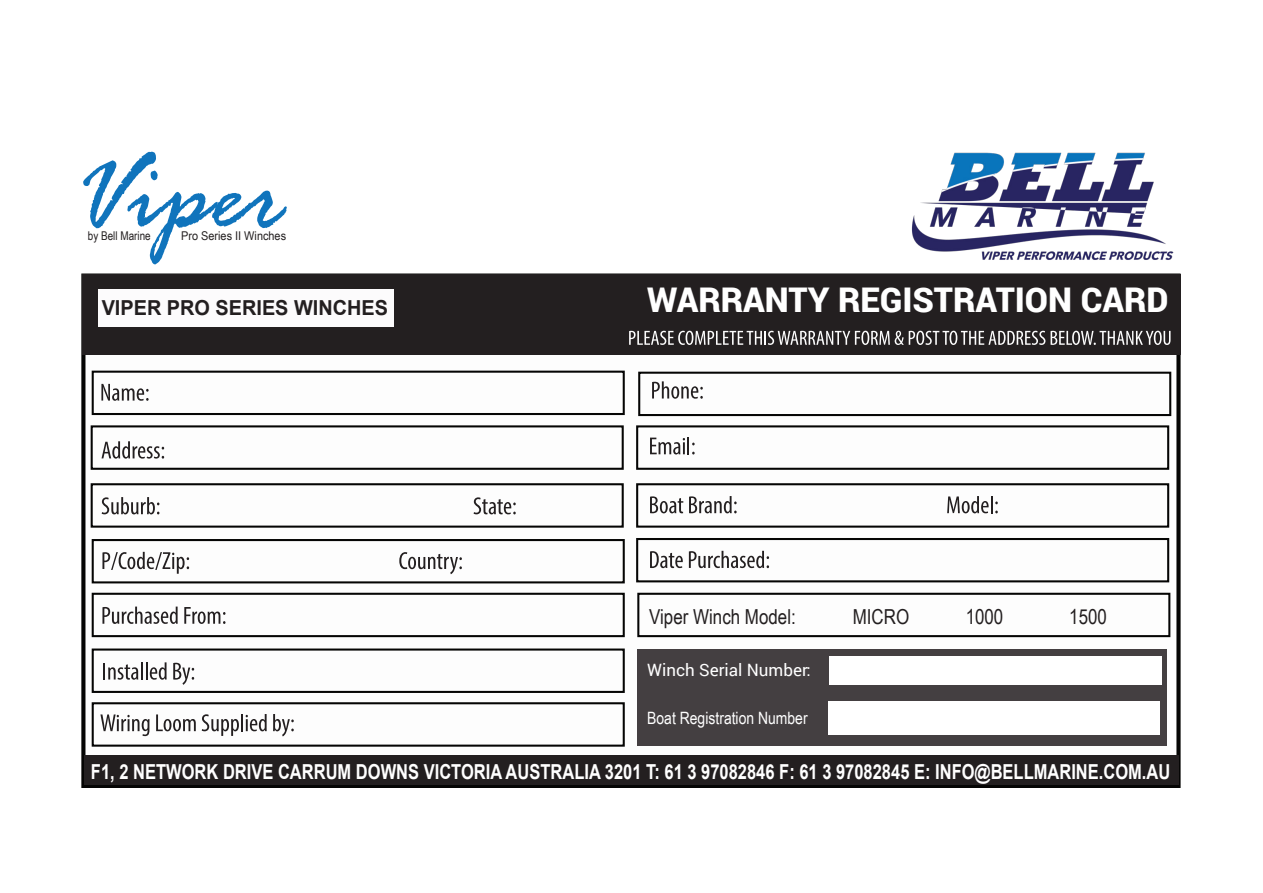
<style>
.page{position:relative;width:1263px;height:893px;background:#fff}
.page>*{position:absolute;margin:0;border:0;box-sizing:border-box;transform-origin:0 0}
.t1{font:italic 120.75px "Rage";color:#1074bc;scale:.91 1}
.t2{font:900 34.05px "Roboto";color:#fff}
.t3{font:700 20.7px "Arial";color:#fff;scale:.8 1}
.t4{font:20.7px "Arial Narrow";color:#231f20}
.t5{font:700 20.7px "Arial";color:#231f20;scale:.96 1}
.t6{font:16.95px "Arial Narrow";color:#fff}
.t7{font:16.95px "Roboto";color:#fff}
.t8{font:12.15px "Arial Narrow";color:#231f20;scale:1.1 1}
.t9{font:12.15px "Arial Narrow";color:#231f20}
</style>
<div class="page">
<div style="left:81px;top:273px;width:1099px;height:515px;background:#fdfdfd;border:4px solid #050504"></div>
<div style="left:82px;top:275px;width:1098px;height:80px;background:#231f20"></div>
<div style="left:84px;top:755px;width:1094px;height:30px;background:#231f20"></div>
<svg style="left:629px;top:331px;width:541px;height:14px"></svg>
<div style="left:98px;top:289px;width:295px;height:37px;background:#fcfbfc"></div>
<div style="left:92px;top:371px;width:533px;height:44px;background:#fdfdfd;border:2px solid #050504"></div>
<svg style="left:101px;top:384px;width:48px;height:17px"></svg>
<div style="left:91px;top:425px;width:533px;height:45px;background:#fdfdfd;border:2px solid #050504"></div>
<svg style="left:102px;top:441px;width:62px;height:18px"></svg>
<div style="left:91px;top:483px;width:533px;height:45px;background:#fdfdfd;border:2px solid #050504"></div>
<svg style="left:102px;top:497px;width:57px;height:17px"></svg>
<svg style="left:474px;top:497px;width:42px;height:17px"></svg>
<div style="left:92px;top:539px;width:533px;height:44px;background:#fdfdfd;border:2px solid #050504"></div>
<svg style="left:102px;top:552px;width:87px;height:22px"></svg>
<svg style="left:399px;top:552px;width:63px;height:22px"></svg>
<div style="left:92px;top:593px;width:533px;height:44px;background:#fdfdfd;border:2px solid #050504"></div>
<svg style="left:102px;top:607px;width:76px;height:17px"></svg>
<svg style="left:184px;top:607px;width:41px;height:17px"></svg>
<div style="left:92px;top:648px;width:533px;height:45px;background:#fdfdfd;border:2px solid #050504"></div>
<svg style="left:103px;top:662px;width:64px;height:18px"></svg>
<svg style="left:173px;top:663px;width:21px;height:22px"></svg>
<div style="left:638px;top:372px;width:533px;height:44px;background:#fdfdfd;border:2px solid #050504"></div>
<svg style="left:652px;top:381px;width:51px;height:18px"></svg>
<div style="left:636px;top:425px;width:533px;height:45px;background:#fdfdfd;border:2px solid #050504"></div>
<svg style="left:650px;top:437px;width:45px;height:17px"></svg>
<div style="left:636px;top:483px;width:533px;height:45px;background:#fdfdfd;border:2px solid #050504"></div>
<svg style="left:650px;top:496px;width:33px;height:17px"></svg>
<svg style="left:689px;top:496px;width:48px;height:17px"></svg>
<svg style="left:947px;top:496px;width:51px;height:17px"></svg>
<div style="left:636px;top:538px;width:533px;height:44px;background:#fdfdfd;border:2px solid #050504"></div>
<svg style="left:650px;top:551px;width:33px;height:17px"></svg>
<svg style="left:689px;top:551px;width:80px;height:17px"></svg>
<div style="left:637px;top:650px;width:530px;height:96px;background:#443f41"></div>
<div style="left:92px;top:702px;width:533px;height:45px;background:#fdfdfd;border:2px solid #050504"></div>
<svg style="left:100px;top:714px;width:50px;height:22px"></svg>
<svg style="left:156px;top:714px;width:40px;height:17px"></svg>
<svg style="left:202px;top:714px;width:65px;height:22px"></svg>
<svg style="left:273px;top:714px;width:21px;height:22px"></svg>
<div style="left:637px;top:593px;width:533px;height:44px;background:#fdfdfd;border:2px solid #050504"></div>
<div style="left:829px;top:656px;width:333px;height:29px;background:#fff"></div>
<img style="left:911px;top:152px;width:263px;height:108px">
<div style="left:829px;top:701px;width:331px;height:33px;background:#fff"></div>
<h1 class="t1" style="left:66px;top:129px;width:242px">Viper</h1>
<p class="t9" style="left:88px;top:227px;width:64px">by Bell Marine</p>
<p class="t8" style="left:181px;top:227px;width:97px">Pro Series II Winches</p>
<p class="t5" style="left:102px;top:293px;width:300px">VIPER PRO SERIES WINCHES</p>
<h2 class="t2" style="left:647px;top:276px;width:523px">WARRANTY REGISTRATION CARD</h2>
<p class="t4" style="left:649px;top:601px;width:148px">Viper Winch Model:</p>
<p class="t4" style="left:853px;top:601px;width:58px">MICRO</p>
<p class="t4" style="left:966px;top:601px;width:39px">1000</p>
<p class="t4" style="left:1069px;top:601px;width:39px">1500</p>
<p class="t7" style="left:647px;top:658px;width:165px">Winch Serial Number:</p>
<p class="t6" style="left:647px;top:706px;width:162px">Boat Registration Number</p>
<p class="t3" style="left:91px;top:757px;width:1351px">F1, 2 NETWORK DRIVE CARRUM DOWNS VICTORIA AUSTRALIA 3201 T: 61 3 97082846 F: 61 3 97082845 E: INFO@BELLMARINE.COM.AU</p>
</div>
